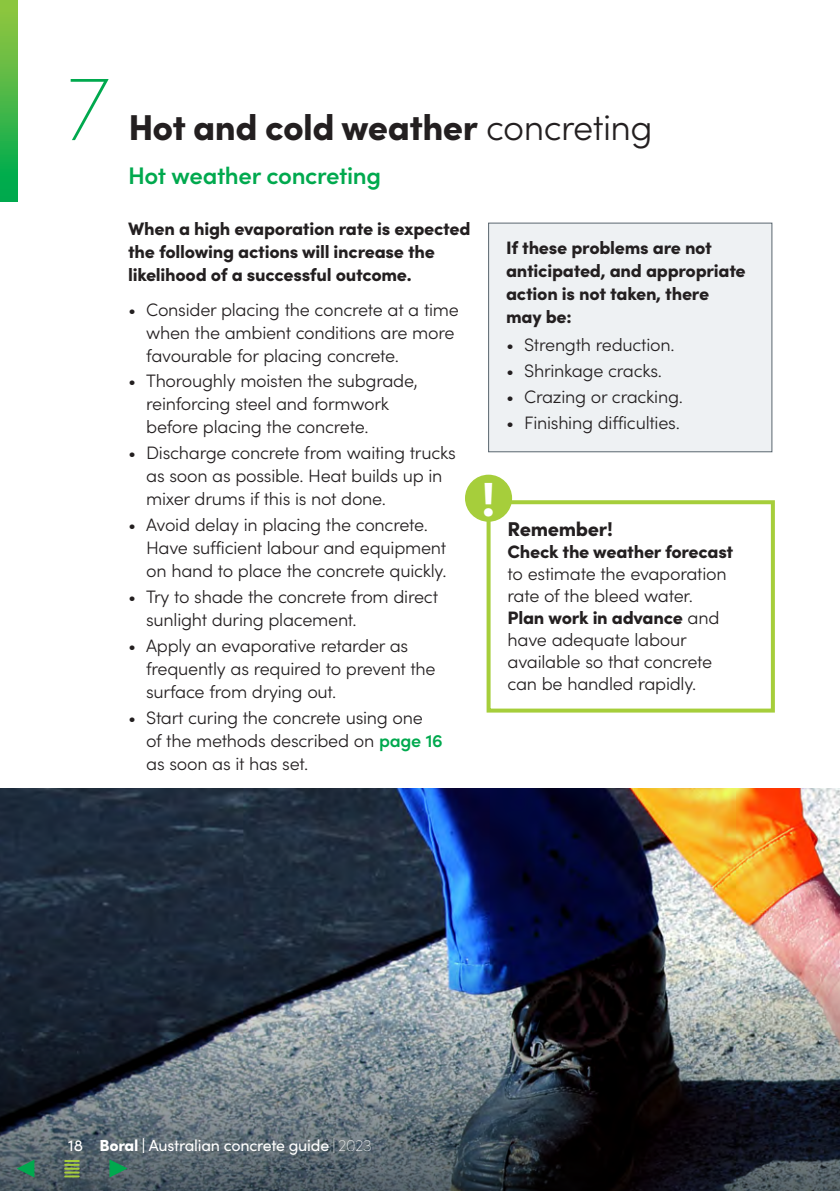
<style>
.page{position:relative;width:840px;height:1191px;background:#fff}
.page>*{position:absolute;margin:0;border:0;box-sizing:border-box;transform-origin:0 0}
.t1{font:200 92px "Sofia Pro";color:#00a94e}
.t2{font:900 48px "Sofia Pro";color:#fff}
.t3{font:900 36px "Sofia Pro";letter-spacing:-.015em;color:#231f20}
.t4{font:600 24px "Sofia Pro";letter-spacing:-.015em;color:#00a94e}
.t5{font:900 20px "Sofia Pro";letter-spacing:-.015em;color:#231f20}
.t6{font:300 18px/23px "Sofia Pro";letter-spacing:-.015em;color:#231f20}
.t7{font:900 18px/23px "Sofia Pro";letter-spacing:-.015em;color:#231f20}
.t8{font:16px "Sofia Pro";letter-spacing:-.015em;color:#fff}
.s1{font-weight:300}
.s2{font-weight:600;color:#00a94e}
.s3{font-weight:900}
.s4{font-weight:200}
</style>
<div class="page">
<div style="left:0;top:0;width:17px;height:201px;background:linear-gradient(to bottom,#9ac73f,#00a94f)"></div>
<img style="left:0;top:788px;width:839px;height:166px">
<svg style="left:0;top:954px;width:839px;height:237px;background:#4b535b"></svg>
<div style="left:488px;top:223px;width:283px;height:229px;background:#eef1f3"></div>
<div style="left:488px;top:223px;width:284px;height:229px;border:1px solid #5a666f"></div>
<div style="left:486px;top:500px;width:288px;height:212px;border:4px solid #a6ce3b"></div>
<div style="left:464px;top:475px;width:48px;height:47px;background:#a6ce3b;border-radius:50%"></div>
<svg style="left:16px;top:1158px;width:19px;height:20px"></svg>
<svg style="left:109px;top:1158px;width:19px;height:20px"></svg>
<svg style="left:65px;top:1160px;width:14px;height:17px"></svg>
<h1 class="t1" style="left:67px;top:42px;width:45px">7</h1>
<h3 class="t3" style="left:128px;top:99px;width:525px">Hot and cold weather <span class="s1">concreting</span></h3>
<h3 class="t4" style="left:128px;top:157px;width:254px">Hot weather concreting</h3>
<p class="t7" style="left:128px;top:216px;width:344px">When a high evaporation rate is expected the following actions will increase the likelihood of a successful outcome.</p>
<p class="t6" style="left:146px;top:297px;width:314px;text-indent:-18px">• Consider placing the concrete at a time when the ambient conditions are more favourable for placing concrete.</p>
<p class="t6" style="left:146px;top:368px;width:273px;text-indent:-18px">• Thoroughly moisten the subgrade, reinforcing steel and formwork before placing the concrete.</p>
<p class="t6" style="left:146px;top:440px;width:311px;text-indent:-18px">• Discharge concrete from waiting trucks as soon as possible. Heat builds up in mixer drums if this is not done.</p>
<p class="t6" style="left:146px;top:512px;width:302px;text-indent:-18px">• Avoid delay in placing the concrete.<br>Have sufficient labour and equipment on hand to place the concrete quickly.</p>
<p class="t6" style="left:146px;top:584px;width:293px;text-indent:-18px">• Try to shade the concrete from direct sunlight during placement.</p>
<p class="t6" style="left:146px;top:633px;width:291px;text-indent:-18px">• Apply an evaporative retarder as frequently as required to prevent the surface from drying out.</p>
<p class="t6" style="left:146px;top:705px;width:298px;text-indent:-18px">• Start curing the concrete using one of the methods described on <span class="s2">page 16 </span>as soon as it has set.</p>
<p class="t7" style="left:506px;top:234px;width:241px">If these problems are not anticipated, and appropriate action is not taken, there may be:</p>
<p class="t6" style="left:506px;top:332px;width:170px">• Strength reduction.</p>
<p class="t6" style="left:506px;top:358px;width:157px">• Shrinkage cracks.</p>
<p class="t6" style="left:506px;top:384px;width:178px">• Crazing or cracking.</p>
<p class="t6" style="left:506px;top:410px;width:175px">• Finishing difficulties.</p>
<h2 class="t2" style="left:481px;top:461px;width:16px">!</h2>
<p class="t5" style="left:507px;top:513px;width:107px">Remember!</p>
<p class="t7" style="left:507px;top:538px;width:227px">Check the weather forecast</p>
<p class="t6" style="left:507px;top:561px;width:220px;line-height:22px">to estimate the evaporation rate of the bleed water.<br><span class="s3">Plan work in advance</span> and have adequate labour available so that concrete can be handled rapidly.</p>
<p class="t8" style="left:68px;top:1134px;width:305px">18 <span class="s3">Boral |</span> Australian concrete guide <span class="s4">| 2023</span></p>
</div>
